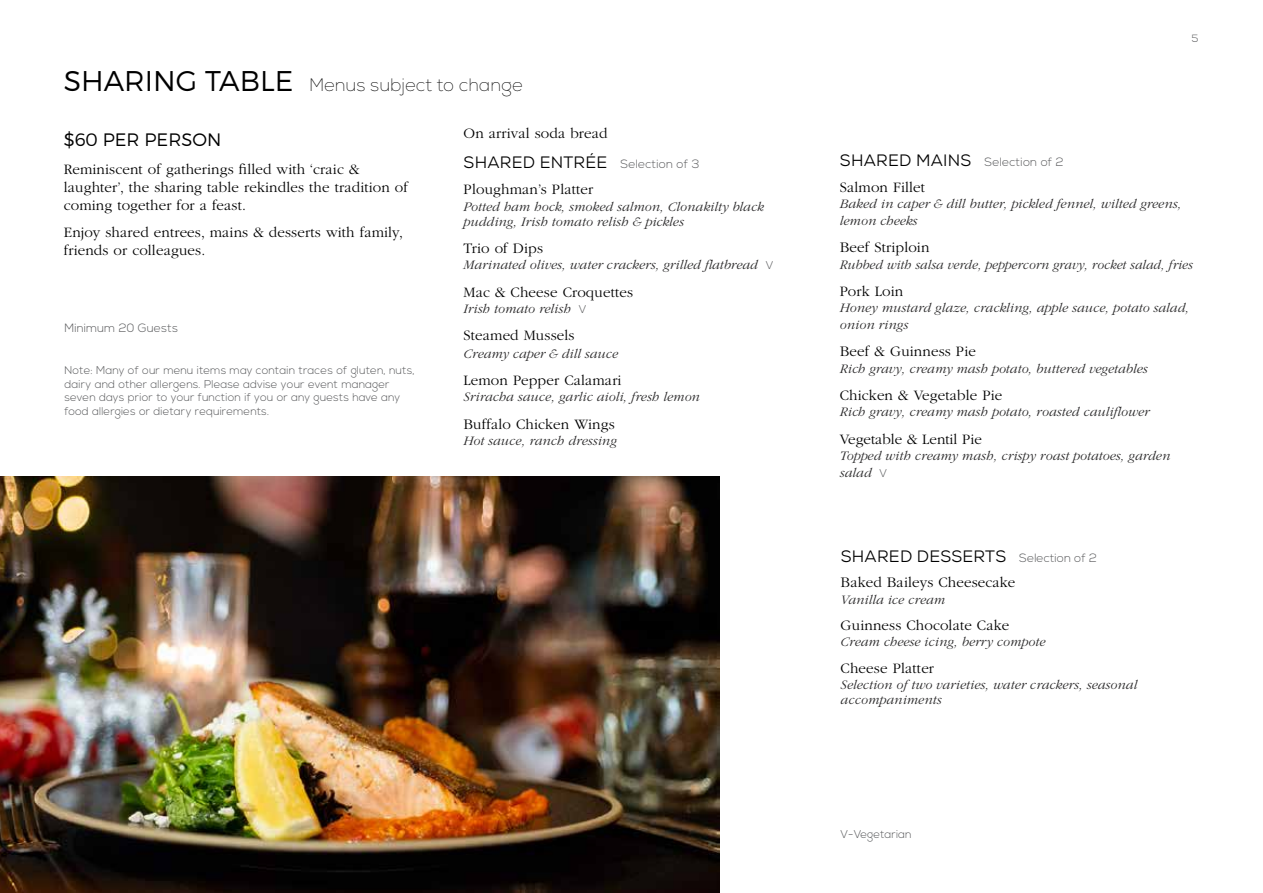
<style>
.page{position:relative;width:1263px;height:893px;background:#fff}
.page>*{position:absolute;margin:0;border:0;box-sizing:border-box;transform-origin:0 0}
.t1{font:100 18px "Nexa";color:#000}
.t2{font:300 18px "Montserrat";color:#000}
.t3{font:16.5px "Nexa";letter-spacing:.015em;color:#000}
.t4{font:300 15px/18px "ITC Garamond Std";letter-spacing:.01em;color:#000}
.t5{font:italic 300 13.5px/16.5px "ITC Garamond Std";letter-spacing:.01em;color:#292829}
.t6{font:300 12px "Nexa";letter-spacing:.01em;color:#58595b}
.t7{font:300 11.25px/13.5px "Nexa";letter-spacing:.01em;color:#58595b}
.t8{font:300 10.5px "Nexa";color:#58595b}
.s1{font-family:"Montserrat";font-weight:300;font-size:28.5px}
.s2{font-weight:300;font-size:12px;color:#58595b}
.s3{font-family:"Nexa";font-style:normal;font-size:11.25px;color:#58595b}
.s4{font-weight:400;font-size:16.5px;color:#000}
</style>
<div class="page">
<img style="left:0;top:476px;width:719px;height:417px">
<h1 class="t1" style="left:64px;top:74px;width:460px"><span class="s1">SHARING TABLE</span> Menus subject to change</h1>
<h1 class="t2" style="left:64px;top:129px;width:159px">$60 PER PERSON</h1>
<p class="t4" style="left:64px;top:161px;width:346px">Reminiscent of gatherings filled with ‘craic &amp; laughter’, the sharing table rekindles the tradition of coming together for a feast.</p>
<p class="t4" style="left:64px;top:223px;width:341px">Enjoy shared entrees, mains &amp; desserts with family, friends or colleagues.</p>
<p class="t4" style="left:463px;top:125px;width:146px">On arrival soda bread</p>
<p class="t3" style="left:464px;top:152px;width:237px">SHARED ENTRÉE <span class="s2">Selection of 3</span></p>
<p class="t4" style="left:463px;top:181px;width:131px">Ploughman’s Platter</p>
<p class="t5" style="left:463px;top:199px;width:302px;line-height:15px">Potted ham hock, smoked salmon, Clonakilty black pudding, Irish tomato relish &amp; pickles</p>
<p class="t4" style="left:463px;top:239px;width:81px">Trio of Dips</p>
<p class="t5" style="left:463px;top:257px;width:311px">Marinated olives, water crackers, grilled flatbread <span class="s3">V</span></p>
<p class="t4" style="left:463px;top:283px;width:171px">Mac &amp; Cheese Croquettes</p>
<p class="t5" style="left:463px;top:301px;width:124px">Irish tomato relish <span class="s3">V</span></p>
<p class="t4" style="left:463px;top:326px;width:113px">Steamed Mussels</p>
<p class="t5" style="left:463px;top:345px;width:156px">Creamy caper &amp; dill sauce</p>
<p class="t4" style="left:463px;top:371px;width:159px">Lemon Pepper Calamari</p>
<p class="t5" style="left:463px;top:389px;width:238px">Sriracha sauce, garlic aioli, fresh lemon</p>
<p class="t4" style="left:463px;top:415px;width:153px">Buffalo Chicken Wings</p>
<p class="t5" style="left:463px;top:433px;width:155px">Hot sauce, ranch dressing</p>
<p class="t6" style="left:64px;top:321px;width:115px">Minimum 20 Guests</p>
<p class="t7" style="left:64px;top:364px;width:352px">Note: Many of our menu items may contain traces of gluten, nuts, dairy and other allergens. Please advise your event manager seven days prior to your function if you or any guests have any food allergies or dietary requirements.</p>
<p class="t8" style="left:1192px;top:32px;width:8px">5</p>
<p class="t6" style="left:840px;top:155px;width:225px"><span class="s4">SHARED MAINS</span> Selection of 2</p>
<p class="t4" style="left:840px;top:178px;width:87px">Salmon Fillet</p>
<p class="t5" style="left:840px;top:196px;width:343px">Baked in caper &amp; dill butter, pickled fennel, wilted greens, lemon cheeks</p>
<p class="t4" style="left:840px;top:239px;width:91px">Beef Striploin</p>
<p class="t5" style="left:840px;top:256px;width:354px">Rubbed with salsa verde, peppercorn gravy, rocket salad, fries</p>
<p class="t4" style="left:840px;top:282px;width:65px">Pork Loin</p>
<p class="t5" style="left:840px;top:300px;width:351px">Honey mustard glaze, crackling, apple sauce, potato salad, onion rings</p>
<p class="t4" style="left:840px;top:343px;width:138px">Beef &amp; Guinness Pie</p>
<p class="t5" style="left:840px;top:360px;width:309px">Rich gravy, creamy mash potato, buttered vegetables</p>
<p class="t4" style="left:840px;top:386px;width:164px">Chicken &amp; Vegetable Pie</p>
<p class="t5" style="left:840px;top:404px;width:311px">Rich gravy, creamy mash potato, roasted cauliflower</p>
<p class="t4" style="left:840px;top:430px;width:144px">Vegetable &amp; Lentil Pie</p>
<p class="t5" style="left:840px;top:448px;width:332px">Topped with creamy mash, crispy roast potatoes, garden salad <span class="s3">V</span></p>
<p class="t3" style="left:841px;top:545px;width:258px">SHARED DESSERTS <span class="s2">Selection of 2</span></p>
<p class="t4" style="left:841px;top:574px;width:176px">Baked Baileys Cheesecake</p>
<p class="t5" style="left:841px;top:591px;width:106px">Vanilla ice cream</p>
<p class="t4" style="left:841px;top:616px;width:170px">Guinness Chocolate Cake</p>
<p class="t5" style="left:841px;top:634px;width:206px">Cream cheese icing, berry compote</p>
<p class="t4" style="left:841px;top:659px;width:95px">Cheese Platter</p>
<p class="t5" style="left:841px;top:677px;width:298px;line-height:15px">Selection of two varieties, water crackers, seasonal accompaniments</p>
<p class="t7" style="left:841px;top:827px;width:73px">V-Vegetarian</p>
</div>
